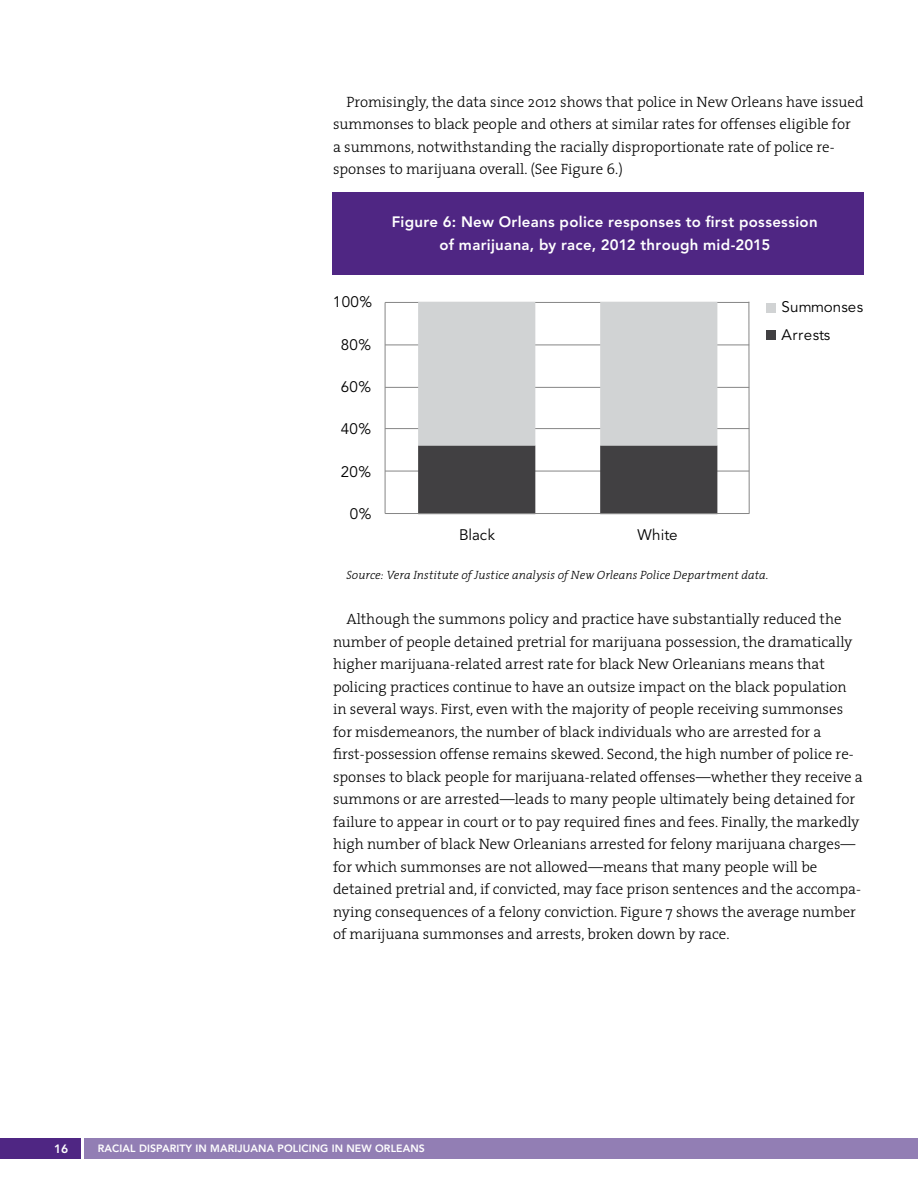
<style>
.page{position:relative;width:918px;height:1188px;background:#fff}
.page>*{position:absolute;margin:0;border:0;box-sizing:border-box;transform-origin:0 0}
.t1{font:15.15px/28.7px "Avenir";letter-spacing:.015em;color:#010101}
.t2{font:300 15px/22.5px "The Serif";color:#000}
.t3{font:800 15px/22.5px "Avenir LT Std";letter-spacing:.02em;color:#fff;text-align:center}
.t4{font:italic 300 12px "The Serif";letter-spacing:.005em;color:#000}
.t5{font:800 12px "Avenir LT Std";color:#fff}
.t6{font:800 10.5px "Avenir LT Std";letter-spacing:.01em;color:#fff}
</style>
<div class="page">
<div style="left:84px;top:1138px;width:834px;height:20px;background:#927eb4"></div>
<div style="left:0;top:1138px;width:81px;height:20px;background:#4f2683"></div>
<div style="left:332px;top:192px;width:532px;height:82px;background:#4f2683"></div>
<svg style="left:384px;top:301px;width:366px;height:213px"></svg>
<div style="left:766px;top:303px;width:10px;height:10px;background:#d1d3d4"></div>
<div style="left:766px;top:330px;width:10px;height:10px;background:#414042"></div>
<p class="t2" style="left:333px;top:91px;width:532px;text-indent:14px">Promisingly, the data since 2012 shows that police in New Orleans have issued summonses to black people and others at similar rates for offenses eligible for<br>a summons, notwithstanding the racially disproportionate rate of police re&shy;sponses to marijuana overall. (See Figure 6.)</p>
<p class="t1" style="left:333px;top:288px;width:41px">100%</p>
<p class="t1" style="left:341px;top:331px;width:32px">80%</p>
<p class="t1" style="left:341px;top:373px;width:32px">60%</p>
<p class="t1" style="left:341px;top:415px;width:32px">40%</p>
<p class="t1" style="left:341px;top:457px;width:32px">20%</p>
<p class="t1" style="left:350px;top:500px;width:23px">0%</p>
<p class="t3" style="left:392px;top:211px;width:427px">Figure 6: New Orleans police responses to first possession of marijuana, by race, 2012 through mid-2015</p>
<p class="t1" style="left:459px;top:521px;width:37px">Black</p>
<p class="t1" style="left:637px;top:521px;width:42px">White</p>
<p class="t1" style="left:782px;top:293px;width:83px">Summonses<br>Arrests</p>
<p class="t4" style="left:346px;top:568px;width:423px">Source: Vera Institute of Justice analysis of New Orleans Police Department data.</p>
<p class="t2" style="left:333px;top:608px;width:531px;text-indent:14px">Although the summons policy and practice have substantially reduced the number of people detained pretrial for marijuana possession, the dramatically higher marijuana-related arrest rate for black New Orleanians means that policing practices continue to have an outsize impact on the black population in several ways. First, even with the majority of people receiving summonses for misdemeanors, the number of black individuals who are arrested for a first--possession offense remains skewed. Second, the high number of police re&shy;sponses to black people for marijuana-related offenses—whether they receive a summons or are arrested—leads to many people ultimately being detained for failure to appear in court or to pay required fines and fees. Finally, the markedly high number of black New Orleanians arrested for felony marijuana charges— for which summonses are not allowed—means that many people will be detained pretrial and, if convicted, may face prison sentences and the accompa&shy;nying consequences of a felony conviction. Figure 7 shows the average number of marijuana summonses and arrests, broken down by race.</p>
<p class="t5" style="left:54px;top:1141px;width:16px">16</p>
<p class="t6" style="left:98px;top:1142px;width:329px">RACIAL DISPARITY IN MARIJUANA POLICING IN NEW ORLEANS</p>
</div>
